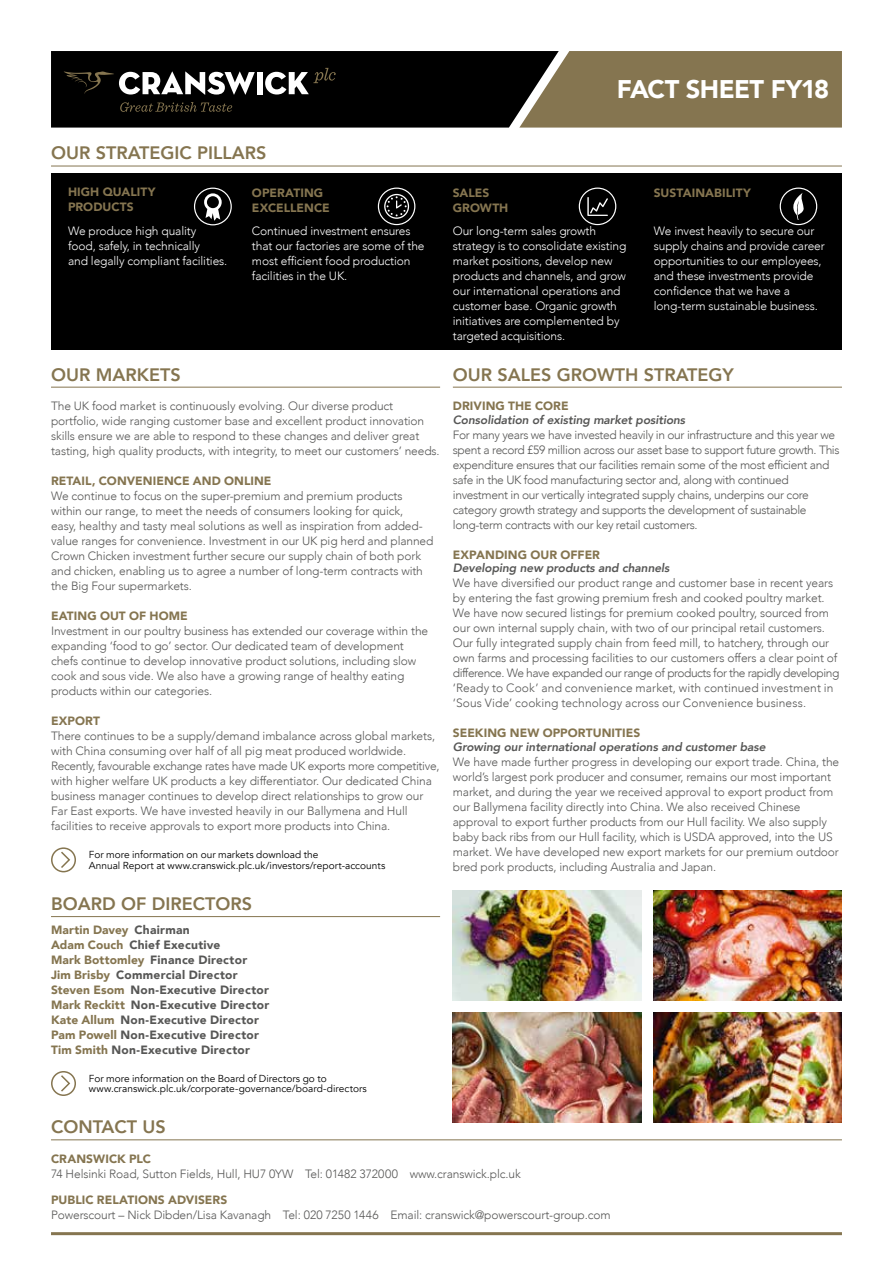
<style>
.page{position:relative;width:893px;height:1263px;background:#fff}
.page>*{position:absolute;margin:0;border:0;box-sizing:border-box;transform-origin:0 0}
.t1{font:900 25.5px "Avenir";letter-spacing:-.025em;color:#fff}
.t2{font:800 18px "Avenir";color:#857550}
.t3{font:300 12px/15px "Avenir";letter-spacing:-.01em;color:#575756}
.t4{font:300 12px/15px "Avenir";letter-spacing:-.01em;color:#fff}
.t5{font:300 12px/15px "Avenir";letter-spacing:-.03em;color:#575756}
.t6{font:900 12px/15px "Avenir";letter-spacing:.02em;color:#575756}
.t7{font:900 12px/15px "Avenir";letter-spacing:.005em;color:#857550}
.t8{font:italic 800 12px "Avenir";letter-spacing:-.01em;color:#575756}
.t9{font:10.2px/10.5px "Avenir";color:#000}
.s1{color:#857550}
</style>
<div class="page">
<div style="left:51px;top:173px;width:791px;height:177px;background:#000"></div>
<svg style="left:204px;top:193px;width:18px;height:28px"></svg>
<div style="left:194px;top:188px;width:38px;height:37px;border:1px solid #fff;border-radius:50%"></div>
<div style="left:378px;top:188px;width:37px;height:37px;border:1px solid #fff;border-radius:50%"></div>
<svg style="left:384px;top:194px;width:25px;height:25px"></svg>
<svg style="left:786px;top:193px;width:18px;height:27px"></svg>
<svg style="left:587px;top:197px;width:21px;height:19px"></svg>
<div style="left:579px;top:188px;width:37px;height:37px;border:1px solid #fff;border-radius:50%"></div>
<hr style="left:51px;top:1232px;width:791px;height:3px;background:#857550">
<svg style="left:51px;top:51px;width:791px;height:77px;background:#413b2c"></svg>
<img style="left:453px;top:890px;width:188px;height:110px">
<img style="left:654px;top:890px;width:188px;height:110px">
<img style="left:453px;top:1013px;width:188px;height:110px">
<img style="left:654px;top:1013px;width:188px;height:110px">
<hr style="left:51px;top:387px;width:389px;height:1px;background:#857550">
<hr style="left:453px;top:387px;width:389px;height:1px;background:#857550">
<hr style="left:51px;top:166px;width:791px;height:1px;background:#857550">
<div style="left:51px;top:847px;width:25px;height:25px;border:2px solid #857550;border-radius:50%"></div>
<svg style="left:59px;top:850px;width:12px;height:20px"></svg>
<div style="left:51px;top:1071px;width:25px;height:25px;border:2px solid #857550;border-radius:50%"></div>
<svg style="left:59px;top:1073px;width:12px;height:20px"></svg>
<hr style="left:51px;top:916px;width:389px;height:1px;background:#857550">
<hr style="left:51px;top:1139px;width:791px;height:1px;background:#857550">
<div style="left:780px;top:188px;width:37px;height:37px;border:1px solid #fff;border-radius:50%"></div>
<h2 class="t2" style="left:51px;top:139px;width:217px">OUR STRATEGIC PILLARS</h2>
<p class="t7" style="left:68px;top:184px;width:89px">HIGH QUALITY<br>PRODUCTS</p>
<p class="t4" style="left:68px;top:223px;width:161px">We produce high quality<br>food, safely, in technically<br>and legally compliant facilities.</p>
<p class="t7" style="left:252px;top:185px;width:79px">OPERATING<br>EXCELLENCE</p>
<p class="t4" style="left:252px;top:224px;width:174px">Continued investment ensures that our factories are some of the most efficient food production facilities in the UK.</p>
<h1 class="t1" style="left:617px;top:68px;width:214px">FACT SHEET FY18</h1>
<p class="t7" style="left:453px;top:185px;width:57px">SALES<br>GROWTH</p>
<p class="t4" style="left:453px;top:224px;width:175px">Our long-term sales growth strategy is to consolidate existing market positions, develop new products and channels, and grow our international operations and customer base. Organic growth initiatives are complemented by targeted acquisitions.</p>
<p class="t7" style="left:654px;top:185px;width:99px">SUSTAINABILITY</p>
<p class="t4" style="left:654px;top:224px;width:173px">We invest heavily to secure our supply chains and provide career opportunities to our employees, and these investments provide confidence that we have a long-term sustainable business.</p>
<h2 class="t2" style="left:51px;top:360px;width:131px">OUR MARKETS</h2>
<h2 class="t2" style="left:453px;top:360px;width:282px">OUR SALES GROWTH STRATEGY</h2>
<p class="t3" style="left:51px;top:399px;width:390px">The UK food market is continuously evolving. Our diverse product portfolio, wide ranging customer base and excellent product innovation skills ensure we are able to respond to these changes and deliver great tasting, high quality products, with integrity, to meet our customers’ needs.</p>
<p class="t7" style="left:51px;top:473px;width:222px">RETAIL, CONVENIENCE AND ONLINE</p>
<p class="t3" style="left:51px;top:489px;width:384px">We continue to focus on the super-premium and premium products within our range, to meet the needs of consumers looking for quick,<br>easy, healthy and tasty meal solutions as well as inspiration from added&shy;value ranges for convenience. Investment in our UK pig herd and planned Crown Chicken investment further secure our supply chain of both pork and chicken, enabling us to agree a number of long-term contracts with the Big Four supermarkets.</p>
<p class="t7" style="left:51px;top:608px;width:138px">EATING OUT OF HOME</p>
<p class="t3" style="left:51px;top:624px;width:379px">Investment in our poultry business has extended our coverage within the expanding ‘food to go’ sector. Our dedicated team of development chefs continue to develop innovative product solutions, including slow cook and sous vide. We also have a growing range of healthy eating products within our categories.</p>
<p class="t7" style="left:51px;top:713px;width:50px">EXPORT</p>
<p class="t3" style="left:51px;top:729px;width:390px">There continues to be a supply/demand imbalance across global markets, with China consuming over half of all pig meat produced worldwide.<br>Recently, favourable exchange rates have made UK exports more competitive, with higher welfare UK products a key differentiator. Our dedicated China business manager continues to develop direct relationships to grow our Far East exports. We have invested heavily in our Ballymena and Hull facilities to receive approvals to export more products into China.</p>
<p class="t9" style="left:89px;top:850px;width:298px">For more information on our markets download the<br>Annual Report at www.cranswick.plc.uk/investors/report-accounts</p>
<h2 class="t2" style="left:51px;top:890px;width:202px">BOARD OF DIRECTORS</h2>
<p class="t6" style="left:51px;top:922px;width:220px"><span class="s1">Martin Davey</span> Chairman<br><span class="s1">Adam Couch</span> Chief Executive<br><span class="s1">Mark Bottomley</span> Finance Director<br><span class="s1">Jim Brisby</span> Commercial Director<br><span class="s1">Steven Esom</span> Non-Executive Director<br><span class="s1">Mark Reckitt</span> Non-Executive Director<br><span class="s1">Kate Allum</span> Non-Executive Director<br><span class="s1">Pam Powell</span> Non-Executive Director<br><span class="s1">Tim Smith</span> Non-Executive Director</p>
<p class="t9" style="left:89px;top:1073px;width:280px">For more information on the Board of Directors go to www.cranswick.plc.uk/corporate-governance/board-directors</p>
<h2 class="t2" style="left:51px;top:1113px;width:116px">CONTACT US</h2>
<p class="t7" style="left:453px;top:398px;width:117px">DRIVING THE CORE</p>
<p class="t8" style="left:453px;top:413px;width:234px">Consolidation of existing market positions</p>
<p class="t5" style="left:453px;top:427px;width:388px">For many years we have invested heavily in our infrastructure and this year we spent a record £59 million across our asset base to support future growth. This expenditure ensures that our facilities remain some of the most efficient and safe in the UK food manufacturing sector and, along with continued investment in our vertically integrated supply chains, underpins our core category growth strategy and supports the development of sustainable long-term contracts with our key retail customers.</p>
<p class="t7" style="left:453px;top:547px;width:149px">EXPANDING OUR OFFER</p>
<p class="t8" style="left:453px;top:561px;width:218px">Developing new products and channels</p>
<p class="t3" style="left:453px;top:576px;width:388px">We have diversified our product range and customer base in recent years by entering the fast growing premium fresh and cooked poultry market.<br>We have now secured listings for premium cooked poultry, sourced from our own internal supply chain, with two of our principal retail customers.<br>Our fully integrated supply chain from feed mill, to hatchery, through our own farms and processing facilities to our customers offers a clear point of difference. We have expanded our range of products for the rapidly developing ‘Ready to Cook’ and convenience market, with continued investment in ‘Sous Vide’ cooking technology across our Convenience business.</p>
<p class="t7" style="left:453px;top:725px;width:189px">SEEKING NEW OPPORTUNITIES</p>
<p class="t8" style="left:453px;top:740px;width:314px">Growing our international operations and customer base</p>
<p class="t3" style="left:453px;top:754px;width:388px">We have made further progress in developing our export trade. China, the world’s largest pork producer and consumer, remains our most important market, and during the year we received approval to export product from our Ballymena facility directly into China. We also received Chinese approval to export further products from our Hull facility. We also supply baby back ribs from our Hull facility, which is USDA approved, into the US market. We have developed new export markets for our premium outdoor bred pork products, including Australia and Japan.</p>
<p class="t7" style="left:51px;top:1151px;width:102px">CRANSWICK PLC</p>
<p class="t3" style="left:51px;top:1166px;width:471px">74 Helsinki Road, Sutton Fields, Hull, HU7 0YW Tel: 01482 372000 www.cranswick.plc.uk</p>
<p class="t7" style="left:51px;top:1191px;width:178px">PUBLIC RELATIONS ADVISERS</p>
<p class="t3" style="left:51px;top:1207px;width:561px">Powerscourt – Nick Dibden/Lisa Kavanagh Tel: 020 7250 1446 Email: cranswick@powerscourt-group.com</p>
</div>
